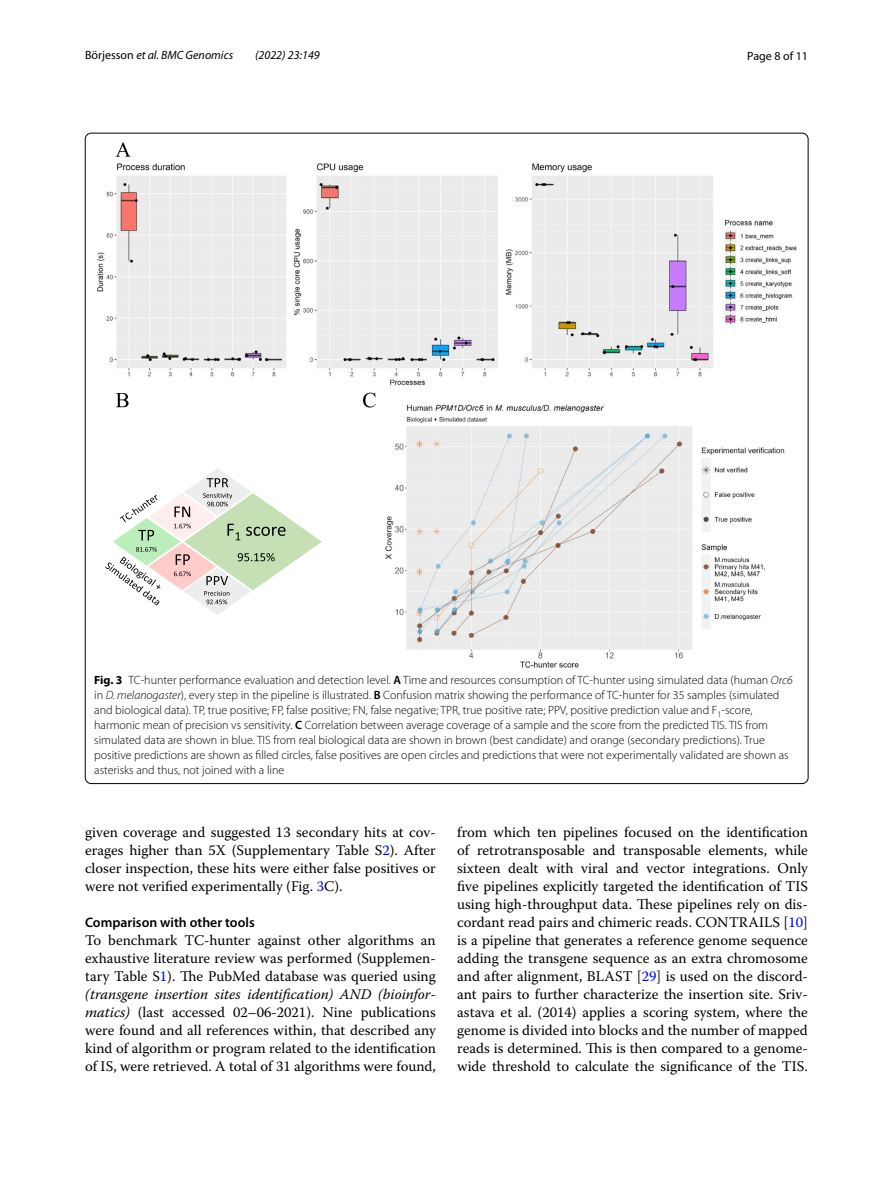
<style>
.page{position:relative;width:893px;height:1187px;background:#fff}
.page>*{position:absolute;margin:0;border:0;box-sizing:border-box;transform-origin:0 0}
.t1{font:14.7px/18px "Warnock Pro";color:#000;text-align:justify}
.t2{font:600 13.8px "Myriad Pro";color:#000}
.t3{font:300 12px/15px "Myriad Pro";color:#000}
.t4{font:italic 12px "Myriad Pro";color:#000}
.t5{font:12px "Myriad Pro";color:#000}
.s1{font-style:normal}
.s2{font-weight:700}
.s3{font-weight:600}
.s4{font-style:italic}
.s5{color:#00f}
</style>
<div class="page">
<img style="left:97px;top:163px;width:700px;height:505px">
<svg style="left:116px;top:142px;width:15px;height:15px"></svg>
<svg style="left:116px;top:393px;width:13px;height:14px"></svg>
<svg style="left:363px;top:392px;width:13px;height:15px"></svg>
<svg style="left:105px;top:468px;width:217px;height:147px"></svg>
<p class="t4" style="left:85px;top:48px;width:150px"><span class="s1">Börjesson</span> et al. BMC Genomics</p>
<p class="t4" style="left:255px;top:48px;width:66px">(2022) 23:149</p>
<p class="t5" style="left:747px;top:48px;width:62px">Page 8 of 11</p>
<p class="t3" style="left:94px;top:672px;width:700px"><span class="s2">Fig. 3</span> TC-hunter performance evaluation and detection level. <span class="s3">A</span> Time and resources consumption of TC-hunter using simulated data (human <span class="s4">Orc6 </span>in <span class="s4">D. melanogaster</span>), every step in the pipeline is illustrated. <span class="s3">B</span> Confusion matrix showing the performance of TC-hunter for 35 samples (simulated and biological data). TP, true positive; FP, false positive; FN, false negative; TPR, true positive rate; PPV, positive prediction value and F<sub>1</sub>-score, harmonic mean of precision vs sensitivity. <span class="s3">C</span> Correlation between average coverage of a sample and the score from the predicted TIS. TIS from simulated data are shown in blue. TIS from real biological data are shown in brown (best candidate) and orange (secondary predictions). True positive predictions are shown as filled circles, false positives are open circles and predictions that were not experimentally validated are shown as asterisks and thus, not joined with a line</p>
<p class="t1" style="left:85px;top:822px;width:352px">given coverage and suggested 13 secondary hits at cov&shy;erages higher than 5X (Supplementary Table S<span class="s5">2</span>). After closer inspection, these hits were either false positives or were not verified experimentally (Fig. <span class="s5">3</span>C).</p>
<p class="t2" style="left:85px;top:913px;width:171px">Comparison with other tools</p>
<p class="t1" style="left:85px;top:930px;width:352px">To benchmark TC-hunter against other algorithms an exhaustive literature review was performed (Supplemen&shy;tary Table S<span class="s5">1</span>). The PubMed database was queried using <span class="s4">(transgene insertion sites identification) AND (bioinfor&shy;matics)</span> (last accessed 02–06-2021). Nine publications were found and all references within, that described any kind of algorithm or program related to the identification of IS, were retrieved. A total of 31 algorithms were found,</p>
<p class="t1" style="left:457px;top:822px;width:352px">from which ten pipelines focused on the identification of retrotransposable and transposable elements, while sixteen dealt with viral and vector integrations. Only five pipelines explicitly targeted the identification of TIS using high-throughput data. These pipelines rely on dis&shy;cordant read pairs and chimeric reads. CONTRAILS [<span class="s5">10</span>] is a pipeline that generates a reference genome sequence adding the transgene sequence as an extra chromosome and after alignment, BLAST [<span class="s5">29</span>] is used on the discord&shy;ant pairs to further characterize the insertion site. Sriv&shy;astava et al. (2014) applies a scoring system, where the genome is divided into blocks and the number of mapped reads is determined. This is then compared to a genome&shy;wide threshold to calculate the significance of the TIS.</p>
</div>
